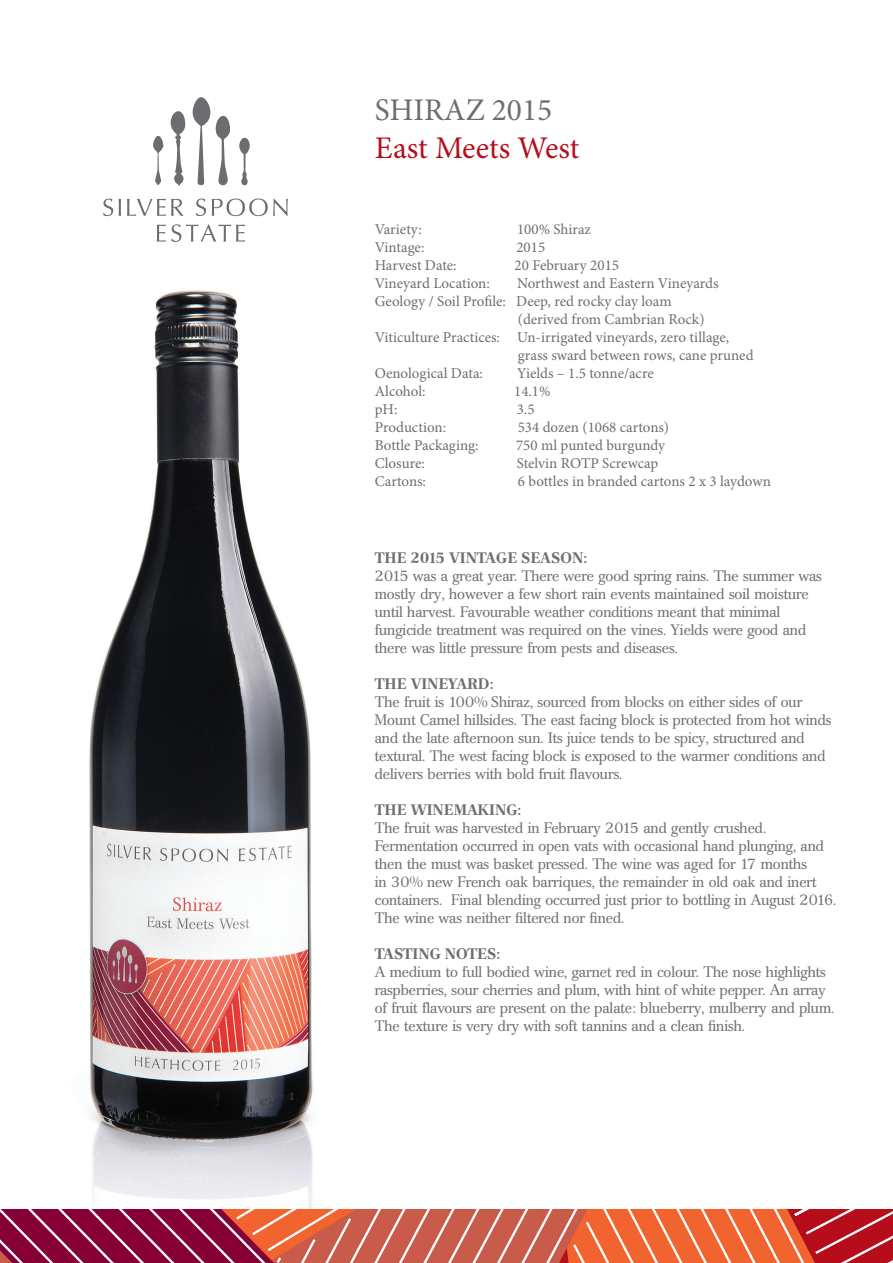
<style>
.page{position:relative;width:893px;height:1263px;background:#fff}
.page>*{position:absolute;margin:0;border:0;box-sizing:border-box;transform-origin:0 0}
.t1{font:31.5px "Minion Pro";color:#b50e1a}
.t2{font:31.5px "Minion Pro";color:#6d6e71}
.t3{font:15px/18px "Cremona";color:#6d6e71}
.t4{font:15px "Minion Pro";color:#6d6e71}
.t5{font:700 15px "Cremona";letter-spacing:.02em;color:#6d6e71}
.t6{font:700 15px "Cremona";color:#6d6e71}
</style>
<div class="page">
<img style="left:89px;top:290px;width:224px;height:919px">
<svg style="left:0;top:1209px;width:893px;height:54px"></svg>
<svg style="left:170px;top:111px;width:15px;height:75px"></svg>
<svg style="left:153px;top:136px;width:11px;height:49px"></svg>
<svg style="left:239px;top:138px;width:11px;height:48px"></svg>
<svg style="left:193px;top:97px;width:37px;height:89px"></svg>
<svg style="left:103px;top:199px;width:10px;height:17px"></svg>
<svg style="left:119px;top:199px;width:2px;height:17px"></svg>
<svg style="left:127px;top:199px;width:57px;height:17px"></svg>
<svg style="left:196px;top:199px;width:10px;height:17px"></svg>
<svg style="left:212px;top:199px;width:76px;height:17px"></svg>
<svg style="left:157px;top:224px;width:88px;height:18px"></svg>
<h1 class="t2" style="left:375px;top:89px;width:179px">SHIRAZ 2015</h1>
<h1 class="t1" style="left:375px;top:126px;width:206px">East Meets West</h1>
<p class="t4" style="left:375px;top:219px;width:48px">Variety:</p>
<p class="t4" style="left:517px;top:219px;width:75px">100% Shiraz</p>
<p class="t4" style="left:375px;top:237px;width:51px">Vintage:</p>
<p class="t4" style="left:516px;top:237px;width:30px">2015</p>
<p class="t4" style="left:375px;top:255px;width:83px">Harvest Date:</p>
<p class="t4" style="left:515px;top:255px;width:106px">20 February 2015</p>
<p class="t4" style="left:375px;top:273px;width:116px">Vineyard Location:</p>
<p class="t4" style="left:517px;top:273px;width:203px">Northwest and Eastern Vineyards</p>
<p class="t4" style="left:375px;top:291px;width:298px">Geology / Soil Profile: Deep, red rocky clay loam</p>
<p class="t4" style="left:518px;top:309px;width:188px">(derived from Cambrian Rock)</p>
<p class="t4" style="left:375px;top:327px;width:356px">Viticulture Practices: Un-irrigated vineyards, zero tillage,</p>
<p class="t4" style="left:518px;top:345px;width:237px">grass sward between rows, cane pruned</p>
<p class="t4" style="left:375px;top:363px;width:110px">Oenological Data:</p>
<p class="t4" style="left:517px;top:363px;width:138px">Yields – 1.5 tonne/acre</p>
<p class="t4" style="left:375px;top:381px;width:52px">Alcohol:</p>
<p class="t4" style="left:514px;top:381px;width:38px">14.1%</p>
<p class="t4" style="left:375px;top:399px;width:24px">pH:</p>
<p class="t4" style="left:517px;top:399px;width:19px">3.5</p>
<p class="t4" style="left:375px;top:417px;width:73px">Production:</p>
<p class="t4" style="left:518px;top:417px;width:153px">534 dozen (1068 cartons)</p>
<p class="t4" style="left:375px;top:435px;width:105px">Bottle Packaging:</p>
<p class="t4" style="left:516px;top:435px;width:151px">750 ml punted burgundy</p>
<p class="t4" style="left:375px;top:453px;width:52px">Closure:</p>
<p class="t4" style="left:517px;top:453px;width:143px">Stelvin ROTP Screwcap</p>
<p class="t4" style="left:375px;top:471px;width:53px">Cartons:</p>
<p class="t4" style="left:518px;top:471px;width:254px">6 bottles in branded cartons 2 x 3 laydown</p>
<p class="t5" style="left:375px;top:549px;width:213px">THE 2015 VINTAGE SEASON:</p>
<p class="t3" style="left:375px;top:567px;width:449px">2015 was a great year. There were good spring rains. The summer was mostly dry, however a few short rain events maintained soil moisture until harvest. Favourable weather conditions meant that minimal fungicide treatment was required on the vines. Yields were good and there was little pressure from pests and diseases.</p>
<p class="t6" style="left:375px;top:675px;width:120px">THE VINEYARD:</p>
<p class="t3" style="left:375px;top:693px;width:458px">The fruit is 100% Shiraz, sourced from blocks on either sides of our Mount Camel hillsides. The east facing block is protected from hot winds and the late afternoon sun. Its juice tends to be spicy, structured and textural. The west facing block is exposed to the warmer conditions and delivers berries with bold fruit flavours.</p>
<p class="t5" style="left:375px;top:801px;width:148px">THE WINEMAKING:</p>
<p class="t3" style="left:375px;top:819px;width:463px">The fruit was harvested in February 2015 and gently crushed.<br>Fermentation occurred in open vats with occasional hand plunging, and then the must was basket pressed. The wine was aged for 17 months<br>in 30% new French oak barriques, the remainder in old oak and inert containers. Final blending occurred just prior to bottling in August 2016.<br>The wine was neither filtered nor fined.</p>
<p class="t5" style="left:375px;top:945px;width:127px">TASTING NOTES:</p>
<p class="t3" style="left:375px;top:963px;width:461px">A medium to full bodied wine, garnet red in colour. The nose highlights raspberries, sour cherries and plum, with hint of white pepper. An array of fruit flavours are present on the palate: blueberry, mulberry and plum.<br>The texture is very dry with soft tannins and a clean finish.</p>
</div>
